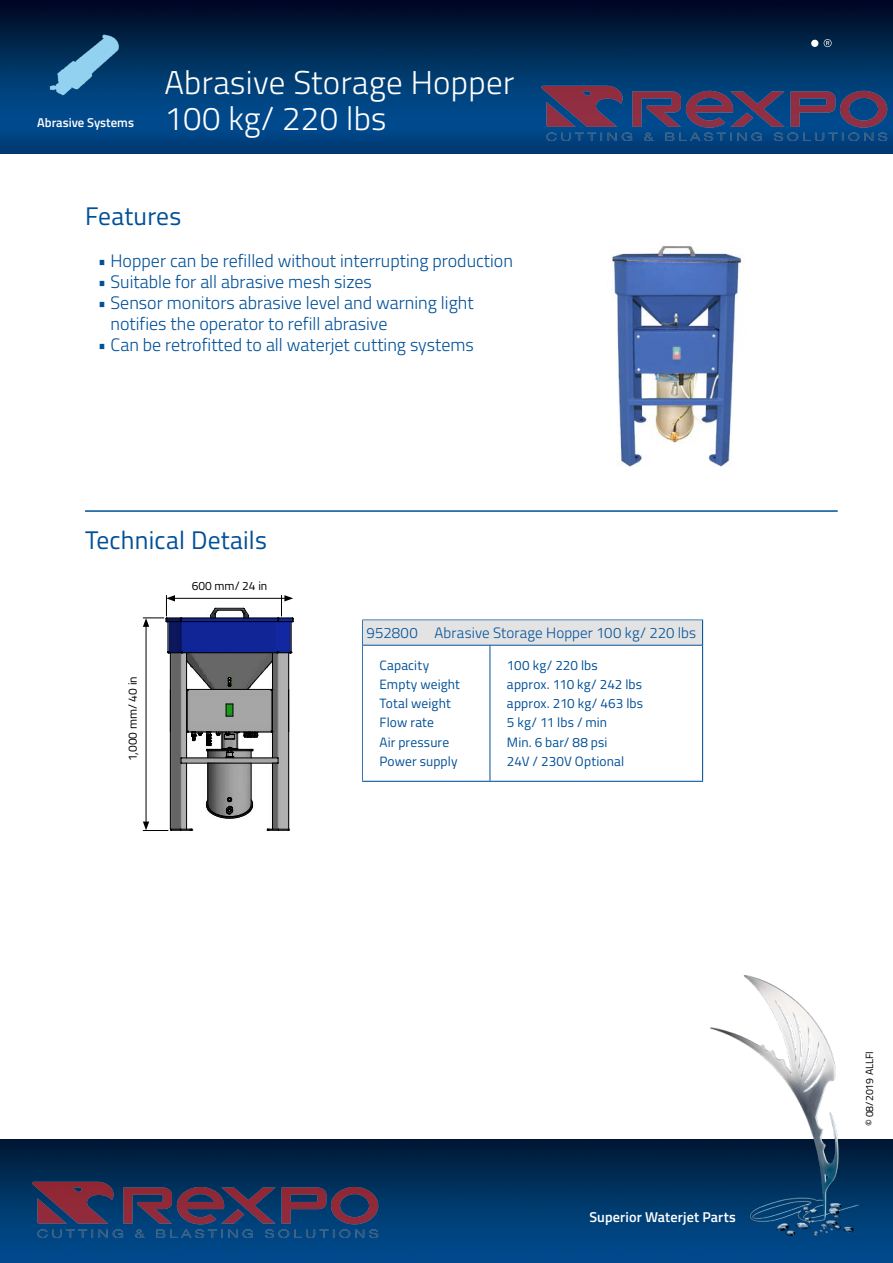
<style>
.page{position:relative;width:893px;height:1263px;background:#fff}
.page>*{position:absolute;margin:0;border:0;box-sizing:border-box;transform-origin:0 0}
.t1{font:300 33px "Titillium Web";letter-spacing:.01em;color:#fff}
.Grundtext{font:25.5px "Titillium Web";letter-spacing:.01em;color:#005098}
.Grundtext-2{font:300 18px "Titillium Web";color:#005098}
.t2{font:300 15px "Titillium Web";letter-spacing:.005em;color:#005098}
.t3{font:600 14.25px "Titillium Web";letter-spacing:.01em;color:#fff}
.t4{font:13.5px "Titillium Web";letter-spacing:.01em;color:#005098}
.t5{font:600 12.75px "Titillium Web";color:#fff}
.t6{font:12px "Titillium Web";color:#000}
.t7{font:10.5px "Titillium Web";color:#000}
</style>
<div class="page">
<img style="left:0;top:0;width:893px;height:153px">
<img style="left:0;top:1140px;width:893px;height:123px">
<img style="left:710px;top:976px;width:149px;height:259px">
<svg style="left:824px;top:39px;width:8px;height:8px"></svg>
<div style="left:811px;top:40px;width:7px;height:7px;background:#fff;border-radius:50%"></div>
<img style="left:41px;top:23px;width:89px;height:89px">
<hr style="left:85px;top:510px;width:753px;height:2px;background:#005098">
<img style="left:608px;top:246px;width:136px;height:221px">
<div style="left:362px;top:620px;width:341px;height:25px;background:#e3e3e4"></div>
<svg style="left:702px;top:621px;width:1px;height:24px"></svg>
<hr style="left:363px;top:645px;width:127px;height:1px;background:#005098">
<hr style="left:490px;top:645px;width:212px;height:1px;background:#005098">
<hr style="left:702px;top:645px;width:1px;height:136px;background:#005098">
<hr style="left:362px;top:781px;width:128px;height:1px;background:#005098">
<hr style="left:490px;top:781px;width:213px;height:1px;background:#005098">
<hr style="left:490px;top:645px;width:1px;height:136px;background:#005098">
<div style="left:361px;top:619px;width:353px;height:169px;border:1px solid #fff"></div>
<svg style="left:143px;top:595px;width:151px;height:236px"></svg>
<img style="left:540px;top:86px;width:347px;height:56px">
<img style="left:32px;top:1182px;width:346px;height:56px">
<p class="t5" style="left:37px;top:113px;width:98px">Abrasive Systems</p>
<p class="t1" style="left:164px;top:59px;width:351px">Abrasive Storage Hopper</p>
<p class="t1" style="left:164px;top:95px;width:224px">100 kg/ 220 lbs</p>
<h2 class="Grundtext" style="left:85px;top:197px;width:98px">Features</h2>
<p class="Grundtext-2" style="left:98px;top:248px;width:417px">• Hopper can be refilled without interrupting production</p>
<p class="Grundtext-2" style="left:98px;top:269px;width:276px">• Suitable for all abrasive mesh sizes</p>
<p class="Grundtext-2" style="left:98px;top:290px;width:377px">• Sensor monitors abrasive level and warning light</p>
<p class="Grundtext-2" style="left:111px;top:311px;width:278px">notifies the operator to refill abrasive</p>
<p class="Grundtext-2" style="left:98px;top:332px;width:377px">• Can be retrofitted to all waterjet cutting systems</p>
<p class="Grundtext" style="left:85px;top:522px;width:183px">Technical Details</p>
<p class="t6" style="left:124px;top:761px;width:86px;rotate:-90deg">1,000 mm/ 40 in</p>
<p class="t6" style="left:192px;top:576px;width:77px">600 mm/ 24 in</p>
<p class="t2" style="left:434px;top:622px;width:263px">Abrasive Storage Hopper 100 kg/ 220 lbs</p>
<p class="t2" style="left:367px;top:622px;width:53px">952800</p>
<p class="t4" style="left:379px;top:655px;width:51px">Capacity</p>
<p class="t4" style="left:379px;top:674px;width:82px">Empty weight</p>
<p class="t4" style="left:379px;top:693px;width:73px">Total weight</p>
<p class="t4" style="left:379px;top:713px;width:56px">Flow rate</p>
<p class="t4" style="left:379px;top:732px;width:71px">Air pressure</p>
<p class="t4" style="left:379px;top:751px;width:80px">Power supply</p>
<p class="t4" style="left:507px;top:655px;width:92px">100 kg/ 220 lbs</p>
<p class="t4" style="left:507px;top:674px;width:137px">approx. 110 kg/ 242 lbs</p>
<p class="t4" style="left:507px;top:693px;width:138px">approx. 210 kg/ 463 lbs</p>
<p class="t4" style="left:507px;top:713px;width:102px">5 kg/ 11 lbs / min</p>
<p class="t4" style="left:507px;top:732px;width:102px">Min 6. bar/ 88 psi</p>
<p class="t4" style="left:507px;top:751px;width:119px">24 /V 230V Optional</p>
<p class="t3" style="left:589px;top:1206px;width:148px">Superior Waterjet Parts</p>
<p class="t7" style="left:862px;top:1126px;width:77px;rotate:-90deg">© 08/2019 ALLFI</p>
</div>
